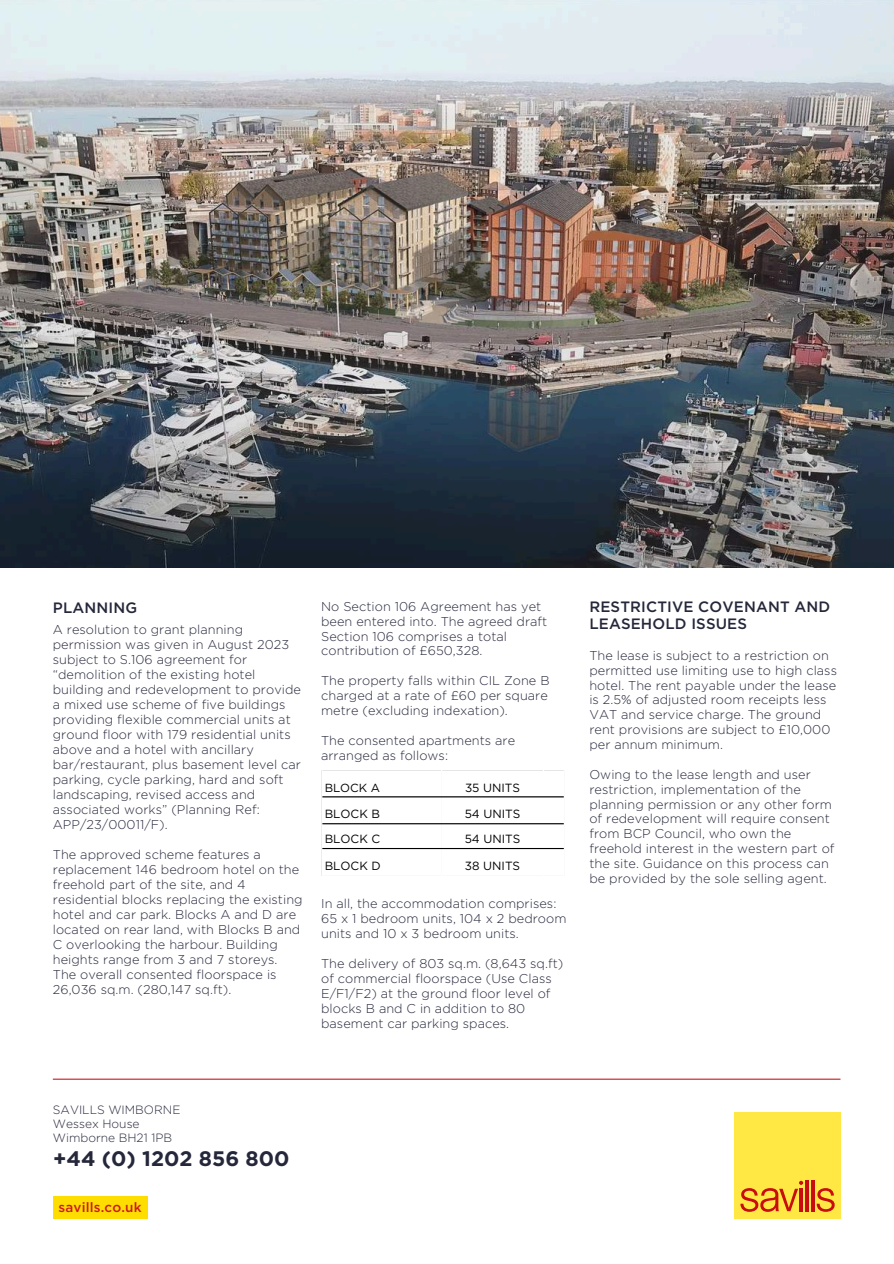
<style>
.page{position:relative;width:894px;height:1264px;background:#fff}
.page>*{position:absolute;margin:0;border:0;box-sizing:border-box;transform-origin:0 0}
.t1{font:700 21px "Gotham";color:#25273a}
.t2{font:500 15px/17px "Gotham";letter-spacing:.01em;color:#25273a}
.t3{font:500 13.5px "Gotham";letter-spacing:.01em;color:#ce181e}
.t4{font:300 12.75px/14.9px "Gotham";letter-spacing:.005em;color:#25273a}
.t5{font:300 12px/14px "Gotham";color:#25273a}
.t6{font:11.85px "Gotham";color:#000}
.t7{font:11.7px "Gotham";color:#000}
</style>
<div class="page">
<img style="left:0;top:0;width:893px;height:567px">
<hr style="left:53px;top:1078px;width:787px;height:1px;background:#ce181e">
<div style="left:733px;top:1112px;width:107px;height:106px;background:#ffe843"></div>
<svg style="left:740px;top:1180px;width:63px;height:31px"></svg>
<hr style="left:799px;top:1188px;width:3px;height:23px;background:#c90c0f">
<hr style="left:805px;top:1180px;width:3px;height:31px;background:#c90c0f">
<hr style="left:811px;top:1180px;width:3px;height:31px;background:#c90c0f">
<svg style="left:816px;top:1188px;width:18px;height:23px"></svg>
<hr style="left:322px;top:796px;width:241px;height:1px;background:#000">
<hr style="left:322px;top:823px;width:241px;height:1px;background:#000">
<hr style="left:322px;top:848px;width:241px;height:1px;background:#000">
<div style="left:53px;top:1196px;width:94px;height:23px;background:#fede00"></div>
<p class="t2" style="left:53px;top:599px;width:86px">PLANNING</p>
<p class="t4" style="left:53px;top:622px;width:249px">A resolution to grant planning permission was given in August 2023 subject to S.106 agreement for “demolition of the existing hotel building and redevelopment to provide a mixed use scheme of five buildings providing flexible commercial units at ground floor with 179 residential units above and a hotel with ancillary bar/restaurant, plus basement level car parking, cycle parking, hard and soft landscaping, revised access and associated works” (Planning Ref:<br>APP/23/00011/F).</p>
<p class="t4" style="left:53px;top:847px;width:251px">The approved scheme features a replacement 146 bedroom hotel on the freehold part of the site, and 4 residential blocks replacing the existing hotel and car park. Blocks A and D are located on rear land, with Blocks B and C overlooking the harbour. Building heights range from 3 and 7 storeys.<br>The overall consented floorspace is 26,036 sq.m. (280,147 sq.ft).</p>
<p class="t4" style="left:321px;top:599px;width:228px">No Section 106 Agreement has yet been entered into. The agreed draft<br>Section 106 comprises a total contribution of £650,328.</p>
<p class="t4" style="left:321px;top:673px;width:230px">The property falls within CIL Zone B charged at a rate of £60 per square metre (excluding indexation).</p>
<p class="t4" style="left:321px;top:732px;width:195px">The consented apartments are arranged as follows:</p>
<p class="t7" style="left:324px;top:780px;width:57px">BLOCK A</p>
<p class="t6" style="left:465px;top:780px;width:57px">35 UNITS</p>
<p class="t6" style="left:324px;top:807px;width:57px">BLOCK B</p>
<p class="t6" style="left:464px;top:807px;width:57px">54 UNITS</p>
<p class="t6" style="left:324px;top:832px;width:57px">BLOCK C</p>
<p class="t6" style="left:464px;top:832px;width:57px">54 UNITS</p>
<p class="t6" style="left:324px;top:858px;width:57px">BLOCK D</p>
<p class="t6" style="left:465px;top:858px;width:57px">38 UNITS</p>
<p class="t4" style="left:321px;top:896px;width:247px">In all, the accommodation comprises:<br>65 x 1 bedroom units, 104 x 2 bedroom units and 10 x 3 bedroom units.</p>
<p class="t4" style="left:321px;top:956px;width:244px">The delivery of 803 sq.m. (8,643 sq.ft) of commercial floorspace (Use Class E/F1/F2) at the ground floor level of blocks B and C in addition to 80 basement car parking spaces.</p>
<p class="t2" style="left:589px;top:598px;width:242px">RESTRICTIVE COVENANT AND<br>LEASEHOLD ISSUES</p>
<p class="t4" style="left:589px;top:647px;width:249px">The lease is subject to a restriction on permitted use limiting use to high class hotel. The rent payable under the lease is 2.5% of adjusted room receipts less VAT and service charge. The ground rent provisions are subject to £10,000 per annum minimum.</p>
<p class="t4" style="left:589px;top:766px;width:246px">Owing to the lease length and user restriction, implementation of the planning permission or any other form of redevelopment will require consent from BCP Council, who own the freehold interest in the western part of the site. Guidance on this process can be provided by the sole selling agent.</p>
<p class="t5" style="left:53px;top:1102px;width:129px">SAVILLS WIMBORNE<br>Wessex House<br>Wimborne BH21 1PB</p>
<h1 class="t1" style="left:53px;top:1145px;width:238px">+44 (0) 1202 856 800</h1>
<p class="t3" style="left:58px;top:1199px;width:85px">savills.co.uk</p>
</div>
